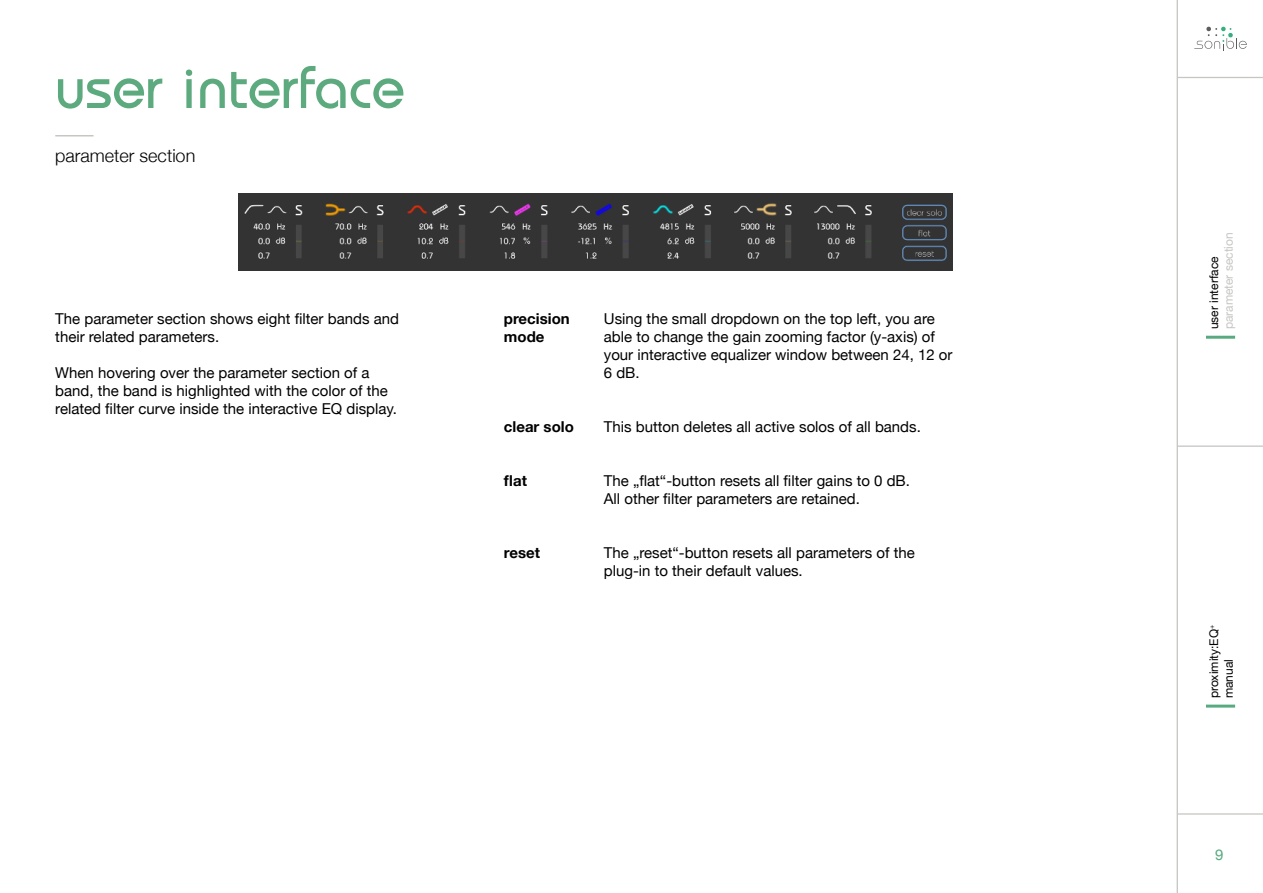
<style>
.page{position:relative;width:1263px;height:893px;background:#fff}
.page>*{position:absolute;margin:0;border:0;box-sizing:border-box;transform-origin:0 0}
.t1{font:700 60px "sonible";color:#5daa7e}
.t2{font:300 18px "Helvetica Neue";color:#000}
.t3{font:15px/18px "Helvetica Neue";color:#000}
.t4{font:700 15px/18px "Helvetica Neue";color:#000}
.t5{font:15px "Helvetica Neue";color:#59aa80}
.t6{font:12px/14.9px "Helvetica Neue";color:#000}
.t7{font:12px "Helvetica Neue";color:#c6c6c5}
.t8{font:7.05px "Helvetica Neue";color:#000}
</style>
<div class="page">
<svg style="left:1194px;top:27px;width:53px;height:24px"></svg>
<hr style="left:1206px;top:705px;width:29px;height:3px;background:#59aa80">
<hr style="left:1206px;top:336px;width:29px;height:3px;background:#59aa80">
<hr style="left:1176px;top:0;width:2px;height:893px;background:#c6c6c5">
<hr style="left:1177px;top:813px;width:86px;height:2px;background:#c6c6c5">
<hr style="left:1177px;top:77px;width:86px;height:1px;background:#c6c6c5">
<hr style="left:1177px;top:445px;width:86px;height:2px;background:#c6c6c5">
<hr style="left:55px;top:135px;width:39px;height:1px;background:#c6c6c5">
<img style="left:238px;top:194px;width:714px;height:76px">
<h1 class="t1" style="left:55px;top:60px;width:351px">user interface</h1>
<p class="t2" style="left:55px;top:149px;width:142px">parameter section</p>
<p class="t3" style="left:55px;top:311px;width:345px">The parameter section shows eight filter bands and their related parameters.</p>
<p class="t3" style="left:55px;top:365px;width:343px">When hovering over the parameter section of a band, the band is highlighted with the color of the related filter curve inside the interactive EQ display.</p>
<p class="t4" style="left:504px;top:310px;width:67px">precision mode</p>
<p class="t3" style="left:604px;top:311px;width:350px">Using the small dropdown on the top left, you are able to change the gain zooming factor (y-axis) of your interactive equalizer window between 24, 12 or 6 dB.</p>
<p class="t4" style="left:504px;top:418px;width:71px">clear solo</p>
<p class="t3" style="left:604px;top:419px;width:318px">This button deletes all active solos of all bands.</p>
<p class="t4" style="left:504px;top:472px;width:25px">flat</p>
<p class="t3" style="left:604px;top:473px;width:308px">The „flat“-button resets all filter gains to 0 dB.<br>All other filter parameters are retained.</p>
<p class="t4" style="left:504px;top:544px;width:38px">reset</p>
<p class="t3" style="left:604px;top:545px;width:312px">The „reset“-button resets all parameters of the plug-in to their default values.</p>
<p class="t7" style="left:1223px;top:329px;width:99px;rotate:-90deg">parameter section</p>
<p class="t6" style="left:1207px;top:329px;width:74px;rotate:-90deg">user interface</p>
<p class="t8" style="left:1208px;top:629px;width:6px;rotate:-90deg">+</p>
<p class="t6" style="left:1207px;top:698px;width:71px;rotate:-90deg">proximity:EQ manual</p>
<p class="t5" style="left:1215px;top:848px;width:10px">9</p>
</div>
